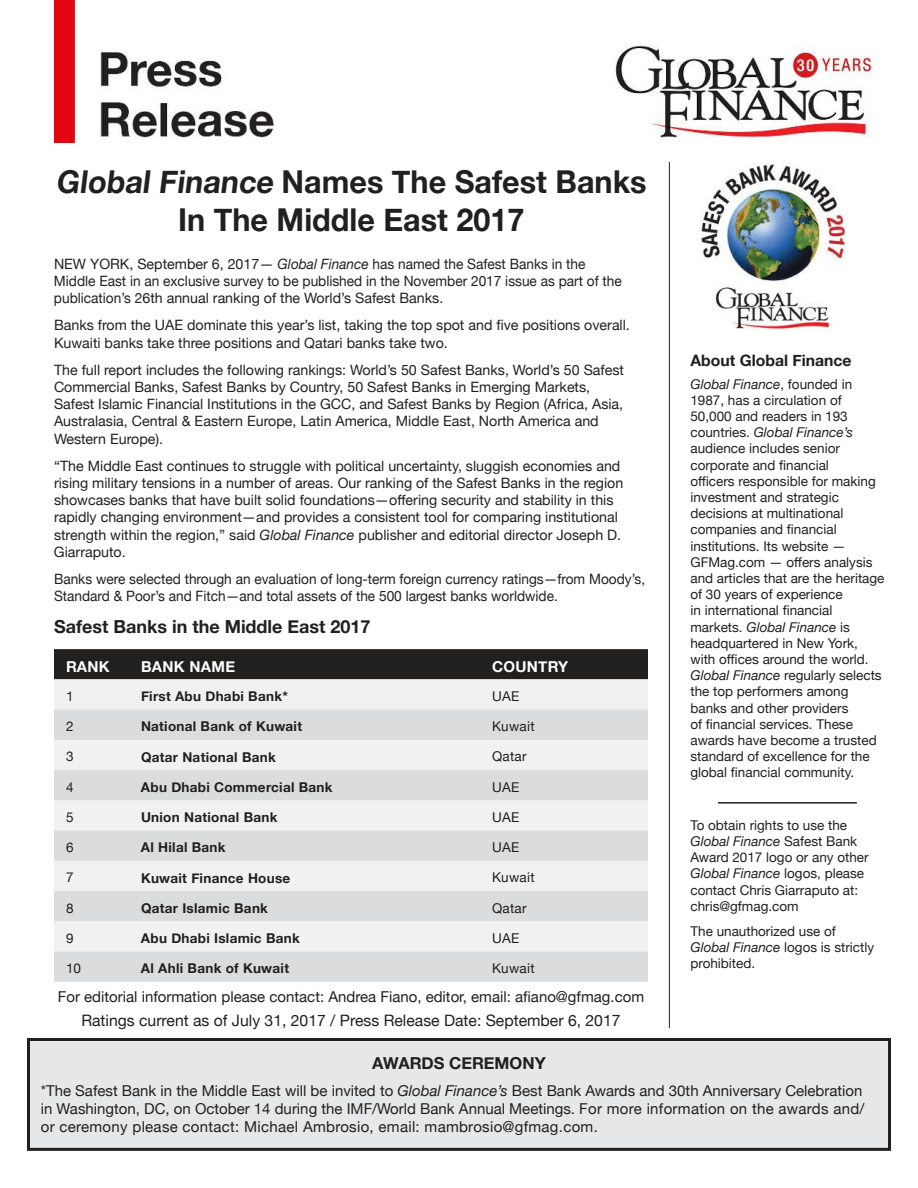
<style>
.page{position:relative;width:918px;height:1188px;background:#fff}
.page>*{position:absolute;margin:0;border:0;box-sizing:border-box;transform-origin:0 0}
.t1{font:700 31.5px/37.8px "Helvetica Neue";color:#221f1f;text-align:center}
.t2{font:700 18px "Helvetica Neue";color:#221f1f}
.t3{font:700 16.5px "Helvetica Neue";color:#221f1f}
.t4{font:15.75px "Helvetica Neue";color:#221f1f}
.t5{font:700 15.75px "Helvetica Neue";color:#221f1f}
.t6{font:15px/18px "Helvetica Neue";color:#221f1f}
.t7{font:700 15px "Helvetica Neue";letter-spacing:.02em;color:#fff}
.t8{font:14.25px/17.1px "Helvetica Neue";color:#221f1f}
.t9{font:14.25px/17.1px "Helvetica Neue";color:#221f1f;scale:.96 1}
.t10{font:13.5px/16.2px "Helvetica Neue";color:#221f1f}
.t11{font:700 13.5px "Helvetica Neue";letter-spacing:.02em;color:#221f1f}
.s1{font-style:italic}
</style>
<div class="page">
<img style="left:701px;top:164px;width:144px;height:165px">
<hr style="left:669px;top:162px;width:1px;height:866px;background:#221f1f">
<hr style="left:718px;top:802px;width:139px;height:2px;background:#221f1f">
<img style="left:54px;top:0;width:818px;height:143px">
<div style="left:54px;top:649px;width:594px;height:30px;background:#221f1f"></div>
<div style="left:54px;top:679px;width:594px;height:31px;background:#f1f1f2"></div>
<svg style="left:54px;top:710px;width:594px;height:272px;fill:#dbdcde"></svg>
<div style="left:29px;top:1039px;width:861px;height:110px;background:#e6e7e8"></div>
<div style="left:27px;top:1038px;width:864px;height:113px;border:3px solid #221f1f"></div>
<h1 class="t1" style="left:56px;top:163px;width:592px">Global Finance Names The Safest Banks<br>In The Middle East 2017</h1>
<p class="t8" style="left:54px;top:256px;width:569px">NEW YORK, September 6, 2017— <span class="s1">Global Finance</span> has named the Safest Banks in the<br>Middle East in an exclusive survey to be published in the November 2017 issue as part of the publication’s 26th annual ranking of the World’s Safest Banks.</p>
<p class="t8" style="left:54px;top:318px;width:577px">Banks from the UAE dominate this year’s list, taking the top spot and 昀椀ve positions overall.<br>Kuwaiti banks take three positions and Qatari banks take two.</p>
<p class="t8" style="left:54px;top:362px;width:572px">The full report includes the following rankings: World’s 50 Safest Banks, World’s 50 Safest Commercial Banks, Safest Banks by Country, 50 Safest Banks in Emerging Markets, Safest Islamic Financial Institutions in the GCC, and Safest Banks by Region (Africa, Asia, Australasia, Central &amp; Eastern Europe, Latin America, Middle East, North America and Western Europe).</p>
<p class="t8" style="left:54px;top:458px;width:571px">“The Middle East continues to struggle with political uncertainty, sluggish economies and rising military tensions in a number of areas. Our ranking of the Safest Banks in the region showcases banks that have built solid foundations—o昀昀ering security and stability in this rapidly changing environment—and provides a consistent tool for comparing institutional strength within the region,” said <span class="s1">Global Finance</span> publisher and editorial director Joseph D.<br>Giarraputo.</p>
<p class="t9" style="left:54px;top:571px;width:617px">Banks were selected through an evaluation of long-term foreign currency ratings—from Moody’s,<br>Standard &amp; Poor’s and Fitch—and total assets of the 500 largest banks worldwide.</p>
<p class="t2" style="left:54px;top:617px;width:318px">Safest Banks in the Middle East 2017</p>
<p class="t7" style="left:66px;top:658px;width:45px">RANK</p>
<p class="t7" style="left:141px;top:658px;width:96px">BANK NAME</p>
<p class="t7" style="left:492px;top:658px;width:78px">COUNTRY</p>
<p class="t10" style="left:66px;top:689px;width:9px">1</p>
<p class="t11" style="left:141px;top:689px;width:148px">First Abu Dhabi Bank*</p>
<p class="t10" style="left:492px;top:689px;width:29px">UAE</p>
<p class="t10" style="left:66px;top:719px;width:9px">2</p>
<p class="t11" style="left:141px;top:719px;width:163px">National Bank of Kuwait</p>
<p class="t10" style="left:492px;top:719px;width:44px">Kuwait</p>
<p class="t10" style="left:66px;top:750px;width:9px">3</p>
<p class="t11" style="left:141px;top:749px;width:136px">Qatar National Bank</p>
<p class="t10" style="left:492px;top:749px;width:36px">Qatar</p>
<p class="t10" style="left:66px;top:780px;width:9px">4</p>
<p class="t11" style="left:141px;top:779px;width:193px">Abu Dhabi Commercial Bank</p>
<p class="t10" style="left:492px;top:780px;width:29px">UAE</p>
<p class="t10" style="left:66px;top:810px;width:9px">5</p>
<p class="t11" style="left:141px;top:809px;width:138px">Union National Bank</p>
<p class="t10" style="left:492px;top:810px;width:29px">UAE</p>
<p class="t10" style="left:66px;top:840px;width:9px">6</p>
<p class="t11" style="left:141px;top:840px;width:86px">Al Hilal Bank</p>
<p class="t10" style="left:492px;top:840px;width:29px">UAE</p>
<p class="t10" style="left:66px;top:871px;width:9px">7</p>
<p class="t11" style="left:141px;top:870px;width:151px">Kuwait Finance House</p>
<p class="t10" style="left:492px;top:871px;width:44px">Kuwait</p>
<p class="t10" style="left:66px;top:901px;width:9px">8</p>
<p class="t11" style="left:141px;top:900px;width:129px">Qatar Islamic Bank</p>
<p class="t10" style="left:492px;top:900px;width:36px">Qatar</p>
<p class="t10" style="left:66px;top:931px;width:9px">9</p>
<p class="t11" style="left:141px;top:930px;width:160px">Abu Dhabi Islamic Bank</p>
<p class="t10" style="left:492px;top:931px;width:29px">UAE</p>
<p class="t10" style="left:66px;top:961px;width:17px">10</p>
<p class="t11" style="left:141px;top:961px;width:150px">Al Ahli Bank of Kuwait</p>
<p class="t10" style="left:492px;top:961px;width:44px">Kuwait</p>
<p class="t6" style="left:58px;top:988px;width:588px">For editorial information please contact: Andrea Fiano, editor, email: a昀椀ano@gfmag.com</p>
<p class="t4" style="left:81px;top:1009px;width:541px">Ratings current as of July 31, 2017 / Press Release Date: September 6, 2017</p>
<p class="t5" style="left:690px;top:352px;width:163px">About Global Finance</p>
<p class="t10" style="left:690px;top:377px;width:196px"><span class="s1">Global Finance</span>, founded in<br>1987, has a circulation of<br>50,000 and readers in 193 countries. <span class="s1">Global Finance’s </span>audience includes senior corporate and 昀椀nancial<br>o昀케cers responsible for making investment and strategic decisions at multinational companies and 昀椀nancial institutions. Its website —<br>GFMag.com — o昀昀ers analysis and articles that are the heritage of 30 years of experience<br>in international 昀椀nancial markets. <span class="s1">Global Finance</span> is headquartered in New York, with o昀케ces around the world.<br><span class="s1">Global Finance</span> regularly selects the top performers among banks and other providers<br>of 昀椀nancial services. These awards have become a trusted standard of excellence for the global 昀椀nancial community.</p>
<p class="t10" style="left:690px;top:818px;width:180px">To obtain rights to use the<br><span class="s1">Global Finance</span> Safest Bank<br>Award 2017 logo or any other<br><span class="s1">Global Finance</span> logos, please contact Chris Giarraputo at: chris@gfmag.com</p>
<p class="t10" style="left:690px;top:924px;width:185px">The unauthorized use of<br><span class="s1">Global Finance</span> logos is strictly prohibited.</p>
<p class="t3" style="left:372px;top:1054px;width:175px">AWARDS CEREMONY</p>
<p class="t6" style="left:41px;top:1083px;width:825px">*The Safest Bank in the Middle East will be invited to <span class="s1">Global Finance’s</span> Best Bank Awards and 30th Anniversary Celebration in Washington, DC, on October 14 during the IMF/World Bank Annual Meetings. For more information on the awards and/ or ceremony please contact: Michael Ambrosio, email: mambrosio@gfmag.com.</p>
</div>
